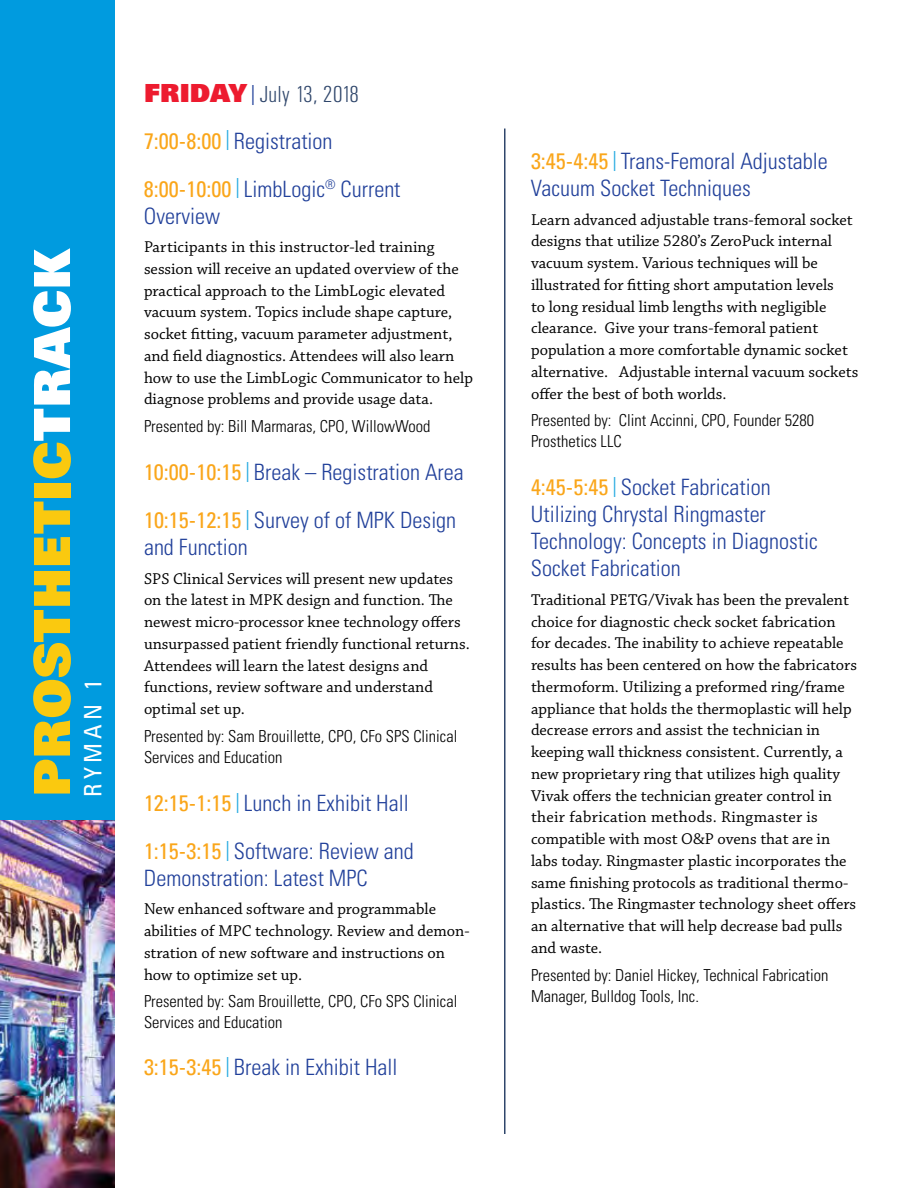
<style>
.page{position:relative;width:918px;height:1188px;background:#fff}
.page>*{position:absolute;margin:0;border:0;box-sizing:border-box;transform-origin:0 0}
.t1{font:54px "Univers Ultra Bold DTC";color:#fac90f}
.t2{font:24px "Univers Light Cond DTC";color:#2f466b}
.t3{font:condensed 24px "Univers";letter-spacing:.175em;color:#fff}
.t4{font:300 condensed 22.5px/27px "Univers";color:#21409a}
.t5{font:16.5px/21.8px "Chaparral Pro";color:#000}
.t6{font:300 condensed 16.5px/21px "Univers";color:#000}
.s1{color:#fff}
.s2{font-family:"Univers Ultra Bold DTC";font-size:27px;color:#ed1b2f}
.s3{color:#21409a}
.s4{font-weight:400;color:#faa61a}
.s5{font-family:"Univers Light Cond DTC";font-weight:400;font-stretch:normal;font-size:24px;color:#27aae1}
</style>
<div class="page">
<hr style="left:504px;top:129px;width:2px;height:1005px;background:#2f466b">
<img style="left:0;top:820px;width:114px;height:368px">
<div style="left:0;top:0;width:114px;height:820px;background:#009bdf"></div>
<h1 class="t1" style="left:20px;top:796px;width:550px;rotate:-90deg">PROSTHETIC<span class="s1">TRACK</span></h1>
<h2 class="t3" style="left:78px;top:796px;width:119px;rotate:-90deg">RYMAN 1</h2>
<h2 class="t2" style="left:144px;top:81px;width:217px"><span class="s2">FRIDAY</span><span class="s3">|</span>July 13, 2018</h2>
<h3 class="t4" style="left:144px;top:116px;width:258px;line-height:48px"><span class="s4">7:00-8:00</span><span class="s5">|</span>Registration<br><span class="s4">8:00-10:00</span><span class="s5">|</span>LimbLogic<sup>®</sup> Current</h3>
<h3 class="t4" style="left:144px;top:202px;width:78px">Overview</h3>
<p class="t5" style="left:144px;top:237px;width:330px">Participants in this instructor-led training session will receive an updated overview of the practical approach to the LimbLogic elevated vacuum system. Topics include shape capture, socket fitting, vacuum parameter adjustment, and field diagnostics. Attendees will also learn how to use the LimbLogic Communicator to help diagnose problems and provide usage data.</p>
<p class="t6" style="left:144px;top:416px;width:288px">Presented by: Bill Marmaras, CPO, WillowWood</p>
<h3 class="t4" style="left:144px;top:448px;width:321px;line-height:48px"><span class="s4">10:00-10:15</span><span class="s5">|</span>Break – Registration Area<br><span class="s4">10:15-12:15</span><span class="s5">|</span>Survey of of MPK Design</h3>
<h3 class="t4" style="left:144px;top:533px;width:105px">and Function</h3>
<p class="t5" style="left:144px;top:568px;width:327px">SPS Clinical Services will present new updates on the latest in MPK design and function. The newest micro-processor knee technology offers unsurpassed patient friendly functional returns.<br>Attendees will learn the latest designs and functions, review software and understand optimal set up.</p>
<p class="t6" style="left:144px;top:725px;width:315px">Presented by: Sam Brouillette, CPO, CFo SPS Clinical<br>Services and Education</p>
<h3 class="t4" style="left:144px;top:779px;width:271px;line-height:48px"><span class="s4">12:15-1:15</span><span class="s5">|</span>Lunch in Exhibit Hall<br><span class="s4">1:15-3:15</span><span class="s5">|</span>Software: Review and</h3>
<h3 class="t4" style="left:144px;top:864px;width:225px">Demonstration: Latest MPC</h3>
<p class="t5" style="left:144px;top:899px;width:327px">New enhanced software and programmable abilities of MPC technology. Review and demon&shy;stration of new software and instructions on how to optimize set up.</p>
<p class="t6" style="left:144px;top:991px;width:315px">Presented by: Sam Brouillette, CPO, CFo SPS Clinical<br>Services and Education</p>
<h3 class="t4" style="left:144px;top:1053px;width:255px"><span class="s4">3:15-3:45</span><span class="s5">|</span>Break in Exhibit Hall</h3>
<h3 class="t4" style="left:531px;top:147px;width:298px"><span class="s4">3:45-4:45</span><span class="s5">|</span>Trans-Femoral Adjustable<br>Vacuum Socket Techniques</h3>
<p class="t5" style="left:531px;top:209px;width:329px">Learn advanced adjustable trans-femoral socket designs that utilize 5280’s ZeroPuck internal vacuum system. Various techniques will be illustrated for fitting short amputation levels<br>to long residual limb lengths with negligible clearance. Give your trans-femoral patient population a more comfortable dynamic socket alternative. Adjustable internal vacuum sockets offer the best of both worlds.</p>
<p class="t6" style="left:531px;top:410px;width:285px">Presented by: Clint Accinni, CPO, Founder 5280<br>Prosthetics LLC</p>
<h3 class="t4" style="left:531px;top:474px;width:288px"><span class="s4">4:45-5:45</span><span class="s5">|</span>Socket Fabrication<br>Utilizing Chrystal Ringmaster<br>Technology: Concepts in Diagnostic<br>Socket Fabrication</h3>
<p class="t5" style="left:531px;top:590px;width:327px">Traditional PETG/Vivak has been the prevalent choice for diagnostic check socket fabrication for decades. The inability to achieve repeatable results has been centered on how the fabricators thermoform. Utilizing a preformed ring/frame appliance that holds the thermoplastic will help decrease errors and assist the technician in keeping wall thickness consistent. Currently, a new proprietary ring that utilizes high quality Vivak offers the technician greater control in their fabrication methods. Ringmaster is compatible with most O&amp;P ovens that are in labs today. Ringmaster plastic incorporates the same finishing protocols as traditional thermo&shy;plastics. The Ringmaster technology sheet offers an alternative that will help decrease bad pulls and waste.</p>
<p class="t6" style="left:531px;top:964px;width:299px">Presented by: Daniel Hickey, Technical Fabrication<br>Manager, Bulldog Tools, Inc.</p>
</div>
